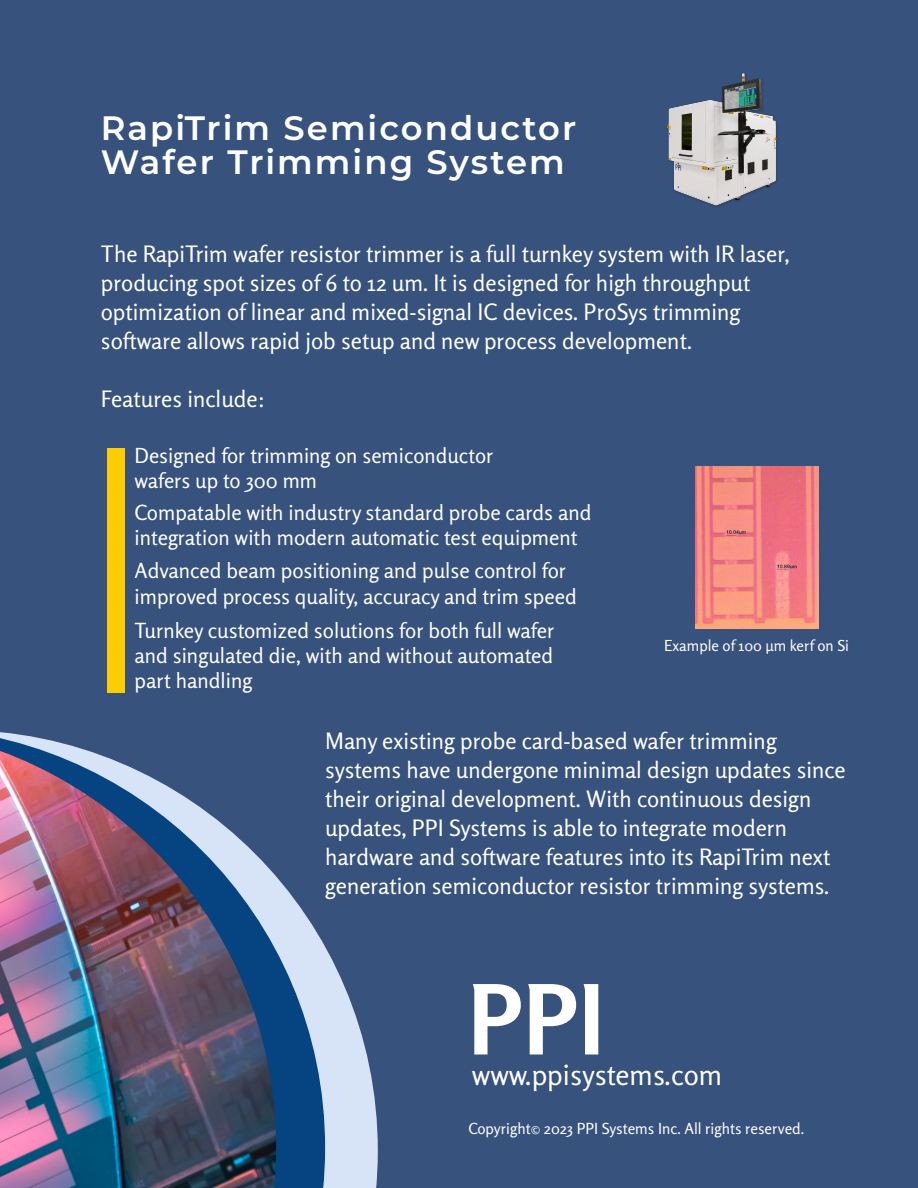
<style>
.page{position:relative;width:918px;height:1188px;background:#37527d}
.page>*{position:absolute;margin:0;border:0;box-sizing:border-box;transform-origin:0 0}
.t1{font:700 96.3px "Rosario";color:#fff}
.t2{font:600 33.75px/34.3px "Montserrat";letter-spacing:.06em;color:#fff}
.t3{font:28.2px "Rosario";color:#fff}
.t4{font:22.65px/29px "Rosario";color:#fff}
.t5{font:20.85px/25px "Rosario";color:#fff}
.t6{font:15.3px "Rosario";color:#fff}
.t7{font:15.15px "Rosario";color:#fff}
</style>
<div class="page">
<svg style="left:325px;top:947px;width:53px;height:241px;fill:#d7e4f8"></svg>
<svg style="left:276px;top:876px;width:49px;height:312px;background:#517ba8"></svg>
<img style="left:0;top:732px;width:276px;height:456px">
<div style="left:107px;top:448px;width:18px;height:245px;background:#fecd01"></div>
<img style="left:695px;top:466px;width:123px;height:163px">
<img style="left:667px;top:73px;width:111px;height:134px">
<h2 class="t2" style="left:101px;top:109px;width:477px">RapiTrim Semiconductor<br>Wafer Trimming System</h2>
<p class="t4" style="left:101px;top:239px;width:690px">The RapiTrim wafer resistor trimmer is a full turnkey system with IR laser, producing spot sizes of 6 to 12 um. It is designed for high throughput optimization of linear and mixed-signal IC devices. ProSys trimming software allows rapid job setup and new process development.</p>
<p class="t4" style="left:101px;top:384px;width:166px">Features include:</p>
<p class="t5" style="left:135px;top:443px;width:360px">Designed for trimming on semiconductor wafers up to 300 mm</p>
<p class="t5" style="left:135px;top:500px;width:459px">Compatable with industry standard probe cards and integration with modern automatic test equipment</p>
<p class="t5" style="left:135px;top:558px;width:444px">Advanced beam positioning and pulse control for improved process quality, accuracy and trim speed</p>
<p class="t5" style="left:135px;top:618px;width:422px;text-align:justify">Turnkey customized solutions for both full wafer and singulated die, with and without automated part handling</p>
<p class="t7" style="left:664px;top:636px;width:186px">Example of 100 µm kerf on Si</p>
<p class="t4" style="left:325px;top:727px;width:522px">Many existing probe card-based wafer trimming systems have undergone minimal design updates since their original development. With continuous design updates, PPI Systems is able to integrate modern hardware and software features into its RapiTrim next generation semiconductor resistor trimming systems.</p>
<h1 class="t1" style="left:468px;top:961px;width:138px">PPI</h1>
<p class="t3" style="left:472px;top:1058px;width:252px">www.ppisystems.com</p>
<p class="t6" style="left:468px;top:1119px;width:337px">Copyright© 2023 PPI Systems Inc. All rights reserved.</p>
</div>
